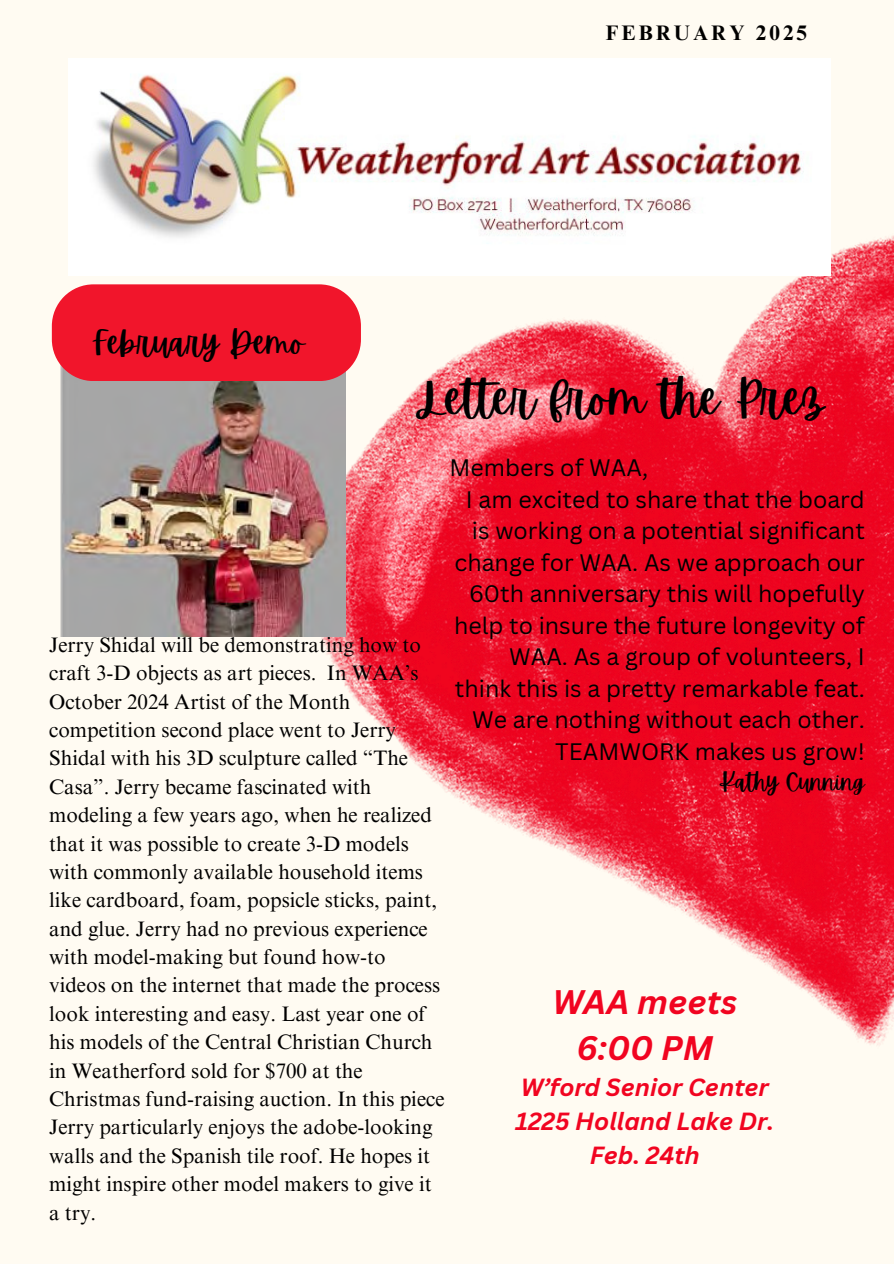
<style>
.page{position:relative;width:894px;height:1264px;background:#fff}
.page>*{position:absolute;margin:0;border:0;box-sizing:border-box;transform-origin:0 0}
.t1{font:48px "Apricots";color:#000}
.t2{font:italic 700 33.15px/46.2px "Canva Sans";color:#f10420;text-align:center}
.t3{font:33px "Apricots";color:#000}
.t4{font:italic 700 24.15px/33.8px "Canva Sans";color:#f10420;text-align:center}
.t5{font:23.25px "Canva Sans";color:#000}
.t6{font:23.25px "Apricots";color:#000}
.t7{font:21px/28.3px "Times NRMT Pro";color:#000}
.t8{font:700 21px "Times NRMT Pro";letter-spacing:.145em;color:#000}
</style>
<div class="page">
<div style="left:0;top:0;width:893px;height:1263px;background:#fffbf2"></div>
<img style="left:311px;top:223px;width:582px;height:822px">
<img style="left:60px;top:381px;width:285px;height:255px">
<div style="left:52px;top:284px;width:309px;height:97px;background:#f1152b"></div>
<img style="left:69px;top:58px;width:760px;height:217px">
<h5 class="t8" style="left:605px;top:25px;width:203px">FEBRUARY 2025</h5>
<p class="t3" style="left:93px;top:323px;width:213px">February Demo</p>
<p class="t1" style="left:418px;top:370px;width:408px">Letter from the Prez</p>
<h1 class="t7" style="left:49px;top:633px;width:373px">Jerry Shidal will be demonstrating how to</h1>
<h4 class="t7" style="left:49px;top:661px;width:396px">craft 3-D objects as art pieces. In WAA’s October 2024 Artist of the Month competition second place went to Jerry Shidal with his 3D sculpture called “The Casa”. Jerry became fascinated with modeling a few years ago, when he realized that it was possible to create 3-D models with commonly available household items like cardboard, foam, popsicle sticks, paint, and glue. Jerry had no previous experience with model-making but found how-to videos on the internet that made the process look interesting and easy. Last year one of his models of the Central Christian Church in Weatherford sold for $700 at the Christmas fund-raising auction. In this piece Jerry particularly enjoys the adobe-looking walls and the Spanish tile roof. He hopes it might inspire other model makers to give it a try.</h4>
<p class="t5" style="left:449px;top:451px;width:200px">Members of WAA,</p>
<p class="t5" style="left:466px;top:483px;width:400px">I am excited to share that the board</p>
<p class="t5" style="left:472px;top:514px;width:394px">is working on a potential significant</p>
<p class="t5" style="left:454px;top:546px;width:412px">change for WAA. As we approach our</p>
<p class="t5" style="left:469px;top:577px;width:397px">60th anniversary this will hopefully</p>
<p class="t5" style="left:454px;top:609px;width:412px">help to insure the future longevity of</p>
<p class="t5" style="left:509px;top:640px;width:357px">WAA. As a group of volunteers, I</p>
<p class="t5" style="left:455px;top:672px;width:411px">think this is a pretty remarkable feat.</p>
<p class="t5" style="left:472px;top:703px;width:394px">We are nothing without each other.</p>
<p class="t5" style="left:555px;top:735px;width:311px">TEAMWORK makes us grow!</p>
<p class="t6" style="left:722px;top:768px;width:144px">Kathy Cunning</p>
<h2 class="t2" style="left:552px;top:977px;width:186px">WAA meets<br>6:00 PM</h2>
<h2 class="t4" style="left:515px;top:1069px;width:260px">W’ford Senior Center<br>1225 Holland Lake Dr.<br>Feb. 24th</h2>
</div>
